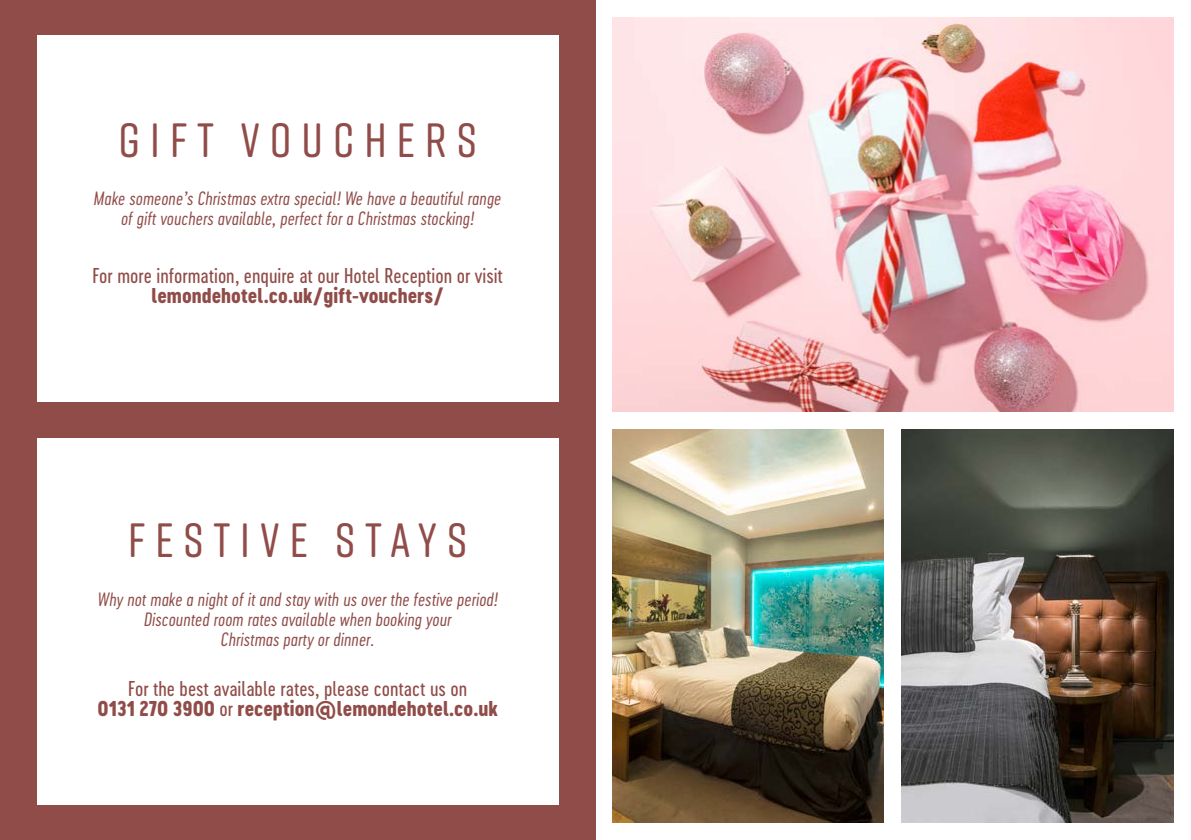
<style>
.page{position:relative;width:1191px;height:840px;background:#fff}
.page>*{position:absolute;margin:0;border:0;box-sizing:border-box;transform-origin:0 0}
.t1{font:500 48px "Rift Soft";letter-spacing:.21em;color:#904c48}
.t2{font:20px "Cervo Neue Regular Neue";color:#904c48}
.t3{font:20px "Cervo Neue Extra Bold Neue";color:#904c48}
.t4{font:italic 18px/20px "Cervo Neue Light Neue";color:#904c48;text-align:center}
.s1{font-family:"Cervo Neue Regular Neue"}
</style>
<div class="page">
<img style="left:612px;top:429px;width:272px;height:393px">
<img style="left:901px;top:429px;width:273px;height:393px">
<img style="left:612px;top:17px;width:562px;height:394px">
<div style="left:0;top:0;width:595px;height:839px;background:#904c48"></div>
<div style="left:37px;top:36px;width:521px;height:366px;background:#fff"></div>
<div style="left:37px;top:437px;width:521px;height:366px;background:#fff"></div>
<h1 class="t1" style="left:118px;top:106px;width:360px">GIFT VO UCHERS</h1>
<p class="t4" style="left:94px;top:188px;width:409px">Make someone’s Christmas extra special! We have a beautiful range of gift vouchers available, perfect for a Christmas stocking!</p>
<p class="t2" style="left:93px;top:262px;width:412px">For more information, enquire at our Hotel Reception or visit</p>
<p class="t3" style="left:151px;top:281px;width:294px">lemondehotel.co.uk/gift-vouchers/</p>
<h1 class="t1" style="left:128px;top:506px;width:340px">FE STIVE STAYS</h1>
<p class="t4" style="left:98px;top:588px;width:402px">Why not make a night of it and stay with us over the festive period!<br>Discounted room rates available when booking your<br>Christmas party or dinner.</p>
<p class="t2" style="left:128px;top:675px;width:340px">For the best available rates, please contact us on</p>
<p class="t3" style="left:98px;top:694px;width:402px">0131 270 3900 <span class="s1">or</span> reception@lemondehotel.co.uk</p>
</div>
